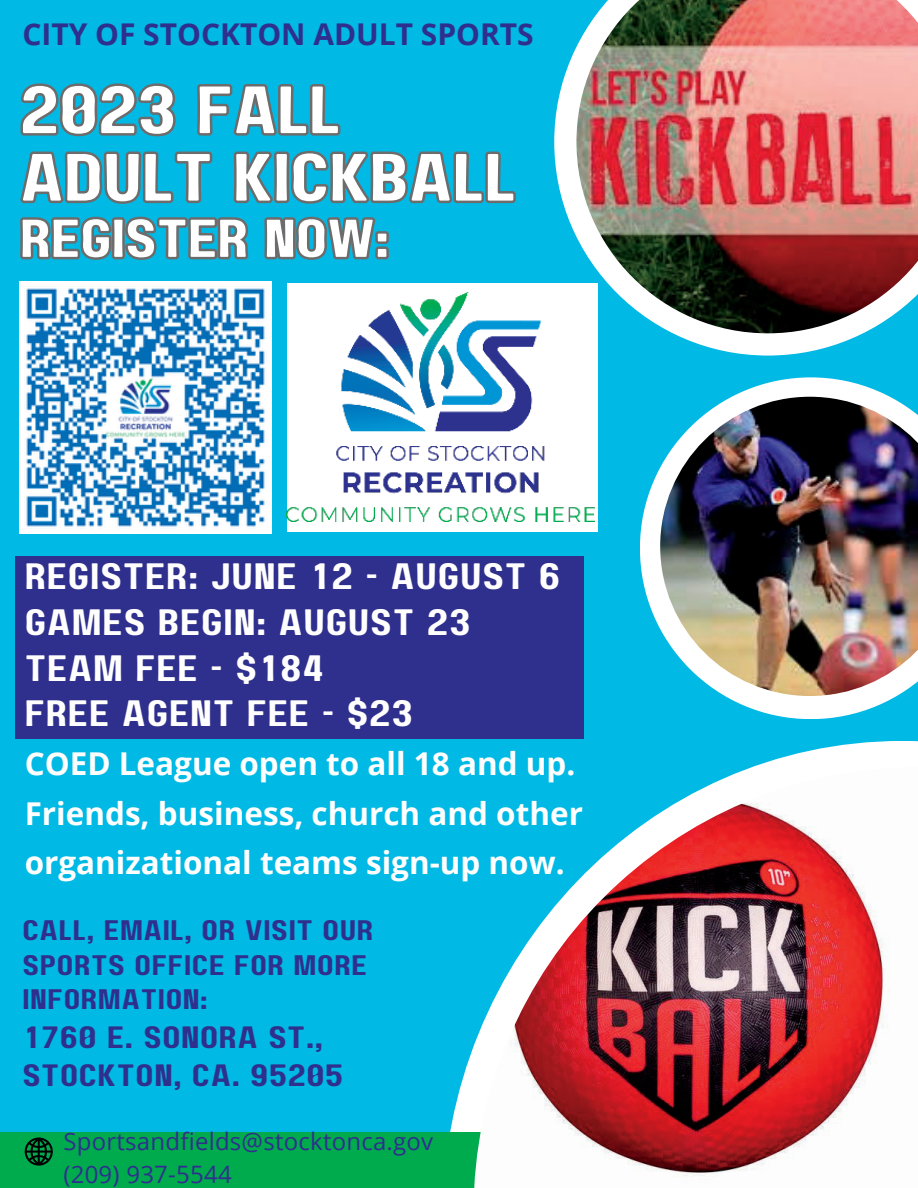
<style>
.page{position:relative;width:918px;height:1188px;background:#00b9e4}
.page>*{position:absolute;margin:0;border:0;box-sizing:border-box;transform-origin:0 0}
.t1{font:66.6px "Paalalabas Display Wide BETA";color:#fff}
.t2{font:53.1px "Paalalabas Display Wide BETA";color:#fff}
.t3{font:36.75px "Paalalabas Display Wide BETA";letter-spacing:.02em;color:#fefefe}
.t4{font:700 31.5px/49.5px "Open Sans";color:#fefefe}
.t5{font:30.9px/38.2px "Paalalabas Display Wide BETA";letter-spacing:.02em;color:#2f2f8d}
.t6{font:700 30px "Open Sans";color:#2f2f8d}
.t7{font:28.2px/34.8px "Paalalabas Display Wide BETA";letter-spacing:.02em;color:#2f2f8d}
.t8{font:24px "Open Sans";letter-spacing:.01em;color:#2f2f8d}
</style>
<div class="page">
<div style="left:15px;top:557px;width:569px;height:182px;background:#2f2f8d"></div>
<svg style="left:450px;top:741px;width:468px;height:391px"></svg>
<div style="left:0;top:1132px;width:567px;height:56px;background:#00ab4e"></div>
<svg style="left:25px;top:1137px;width:28px;height:29px"></svg>
<svg style="left:554px;top:48px;width:310px;height:308px"></svg>
<svg style="left:21px;top:83px;width:305px;height:33px"></svg>
<svg style="left:393px;top:151px;width:123px;height:53px"></svg>
<svg style="left:20px;top:116px;width:373px;height:144px"></svg>
<svg style="left:640px;top:377px;width:257px;height:342px"></svg>
<img style="left:660px;top:397px;width:258px;height:299px">
<img style="left:474px;top:767px;width:444px;height:421px">
<img style="left:576px;top:0;width:342px;height:333px">
<img style="left:20px;top:281px;width:252px;height:252px">
<div style="left:287px;top:283px;width:311px;height:248px;background:#fff"></div>
<img style="left:287px;top:293px;width:308px;height:228px">
<p class="t6" style="left:22px;top:13px;width:513px">CITY OF STOCKTON ADULT SPORTS</p>
<p class="t1" style="left:20px;top:82px;width:322px">2023 FALL</p>
<p class="t1" style="left:20px;top:150px;width:498px">ADULT KICKBALL</p>
<p class="t2" style="left:20px;top:217px;width:371px">REGISTER NOW:</p>
<p class="t3" style="left:25px;top:561px;width:537px">REGISTER: JUNE 12 - AUGUST 6</p>
<p class="t3" style="left:25px;top:607px;width:447px">GAMES BEGIN: AUGUST 23</p>
<p class="t3" style="left:25px;top:653px;width:301px">TEAM FEE - $184</p>
<p class="t3" style="left:25px;top:698px;width:390px">FREE AGENT FEE - $23</p>
<p class="t4" style="left:25px;top:738px;width:560px">COED League open to all 18 and up.<br>Friends, business, church and other organizational teams sign-up now.</p>
<p class="t7" style="left:22px;top:914px;width:353px">CALL, EMAIL, OR VISIT OUR<br>SPORTS OFFICE FOR MORE<br>INFORMATION:</p>
<p class="t5" style="left:22px;top:1020px;width:323px">1760 E. SONORA ST.,<br>STOCKTON, CA. 95205</p>
<p class="t8" style="left:63px;top:1124px;width:371px">Sportsandfields@stocktonca.gov</p>
<p class="t8" style="left:63px;top:1157px;width:170px">(209) 937-5544</p>
</div>
